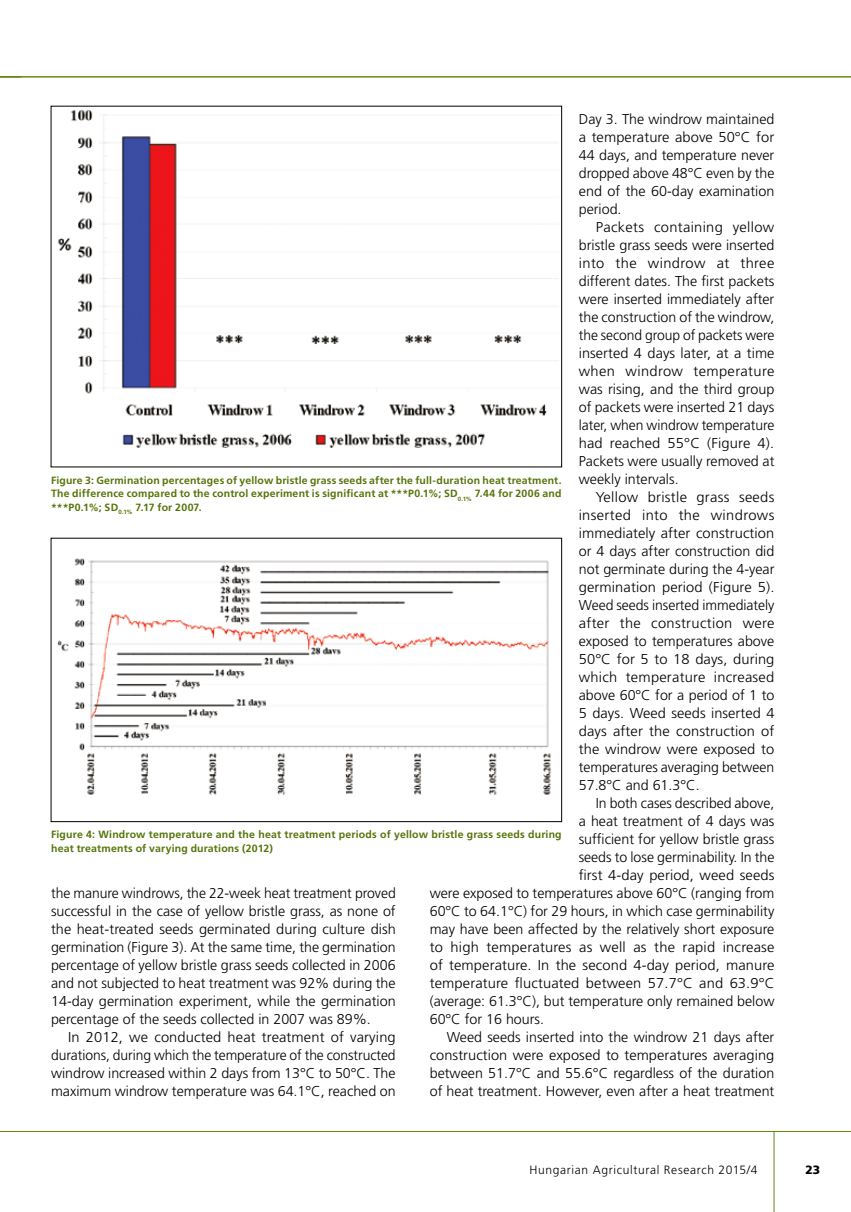
<style>
.page{position:relative;width:851px;height:1212px;background:#fff}
.page>*{position:absolute;margin:0;border:0;box-sizing:border-box;transform-origin:0 0}
.t1{font:300 14.25px/18px "Frutiger QS";color:#000;text-align:justify}
.t2{font:300 12px "Frutiger QS";letter-spacing:.055em;color:#000}
.t3{font:900 12px "Frutiger QS";color:#000}
.t4{font:700 10.5px/13.5px "Frutiger QS";letter-spacing:.02em;color:#55750a;text-align:justify}
</style>
<div class="page">
<hr style="left:0;top:77px;width:850px;height:1px;background:#658711">
<hr style="left:773px;top:1131px;width:1px;height:81px;background:#658711">
<svg style="left:0;top:77px;width:21px;height:1px"></svg>
<hr style="left:0;top:76px;width:850px;height:1px;background:#658711">
<hr style="left:0;top:1131px;width:850px;height:1px;background:#658711">
<img style="left:58px;top:110px;width:500px;height:338px">
<img style="left:57px;top:558px;width:494px;height:237px">
<div style="left:51px;top:538px;width:510px;height:284px;border:1px solid #000"></div>
<p class="t1" style="left:578px;top:110px;width:197px">Day 3. The windrow maintained a temperature above 50°C for 44 days, and temperature never dropped above 48°C even by the end of the 60-day examination period.</p>
<p class="t1" style="left:578px;top:218px;width:197px;text-indent:17px">Packets containing yellow bristle grass seeds were inserted into the windrow at three different dates. The first packets were inserted immediately after the construction of the windrow, the second group of packets were inserted 4 days later, at a time when windrow temperature was rising, and the third group of packets were inserted 21 days later, when windrow temperature had reached 55°C (Figure 4).<br>Packets were usually removed at weekly intervals.</p>
<p class="t1" style="left:578px;top:488px;width:197px;text-indent:17px">Yellow bristle grass seeds inserted into the windrows immediately after construction or 4 days after construction did not germinate during the 4-year germination period (Figure 5).<br>Weed seeds inserted immediately after the construction were exposed to temperatures above 50°C for 5 to 18 days, during which temperature increased above 60°C for a period of 1 to 5 days. Weed seeds inserted 4 days after the construction of the windrow were exposed to temperatures averaging between 57.8°C and 61.3°C.</p>
<p class="t1" style="left:595px;top:794px;width:180px">In both cases described above,</p>
<p class="t1" style="left:578px;top:812px;width:197px">a heat treatment of 4 days was</p>
<p class="t1" style="left:578px;top:830px;width:197px">sufficient for yellow bristle grass</p>
<p class="t1" style="left:578px;top:848px;width:197px">seeds to lose germinability. In the</p>
<p class="t1" style="left:578px;top:866px;width:197px">first 4-day period, weed seeds</p>
<p class="t1" style="left:429px;top:884px;width:346px">were exposed to temperatures above 60°C (ranging from</p>
<p class="t1" style="left:429px;top:902px;width:346px">60°C to 64.1°C) for 29 hours, in which case germinability</p>
<p class="t1" style="left:429px;top:920px;width:346px">may have been affected by the relatively short exposure</p>
<p class="t1" style="left:429px;top:938px;width:346px">to high temperatures as well as the rapid increase</p>
<p class="t1" style="left:429px;top:956px;width:346px">of temperature. In the second 4-day period, manure</p>
<p class="t1" style="left:429px;top:974px;width:346px">temperature fluctuated between 57.7°C and 63.9°C</p>
<p class="t1" style="left:429px;top:992px;width:346px">(average: 61.3°C), but temperature only remained below</p>
<p class="t1" style="left:429px;top:1010px;width:116px">60°C for 16 hours.</p>
<p class="t1" style="left:446px;top:1028px;width:329px">Weed seeds inserted into the windrow 21 days after</p>
<p class="t1" style="left:429px;top:1046px;width:346px">construction were exposed to temperatures averaging</p>
<p class="t1" style="left:429px;top:1064px;width:346px">between 51.7°C and 55.6°C regardless of the duration</p>
<p class="t1" style="left:429px;top:1082px;width:346px">of heat treatment. However, even after a heat treatment</p>
<p class="t4" style="left:51px;top:473px;width:512px">Figure 3: Germination percentages of yellow bristle grass seeds after the full-duration heat treatment.<br>The difference compared to the control experiment is significant at ***P0.1%; SD<sub>0.1%</sub> 7.44 for 2006 and ***P0.1%; SD<sub>0.1%</sub> 7.17 for 2007.</p>
<p class="t4" style="left:51px;top:828px;width:512px">Figure 4: Windrow temperature and the heat treatment periods of yellow bristle grass seeds during heat treatments of varying durations (2012)</p>
<p class="t1" style="left:51px;top:884px;width:346px">the manure windrows, the 22-week heat treatment proved successful in the case of yellow bristle grass, as none of the heat-treated seeds germinated during culture dish germination (Figure 3). At the same time, the germination percentage of yellow bristle grass seeds collected in 2006 and not subjected to heat treatment was 92% during the 14-day germination experiment, while the germination percentage of the seeds collected in 2007 was 89%.</p>
<p class="t1" style="left:51px;top:1028px;width:346px;text-indent:17px">In 2012, we conducted heat treatment of varying durations, during which the temperature of the constructed windrow increased within 2 days from 13°C to 50°C. The maximum windrow temperature was 64.1°C, reached on</p>
<p class="t2" style="left:529px;top:1163px;width:229px">Hungarian Agricultural Research 2015/4</p>
<p class="t3" style="left:805px;top:1163px;width:16px">23</p>
</div>
